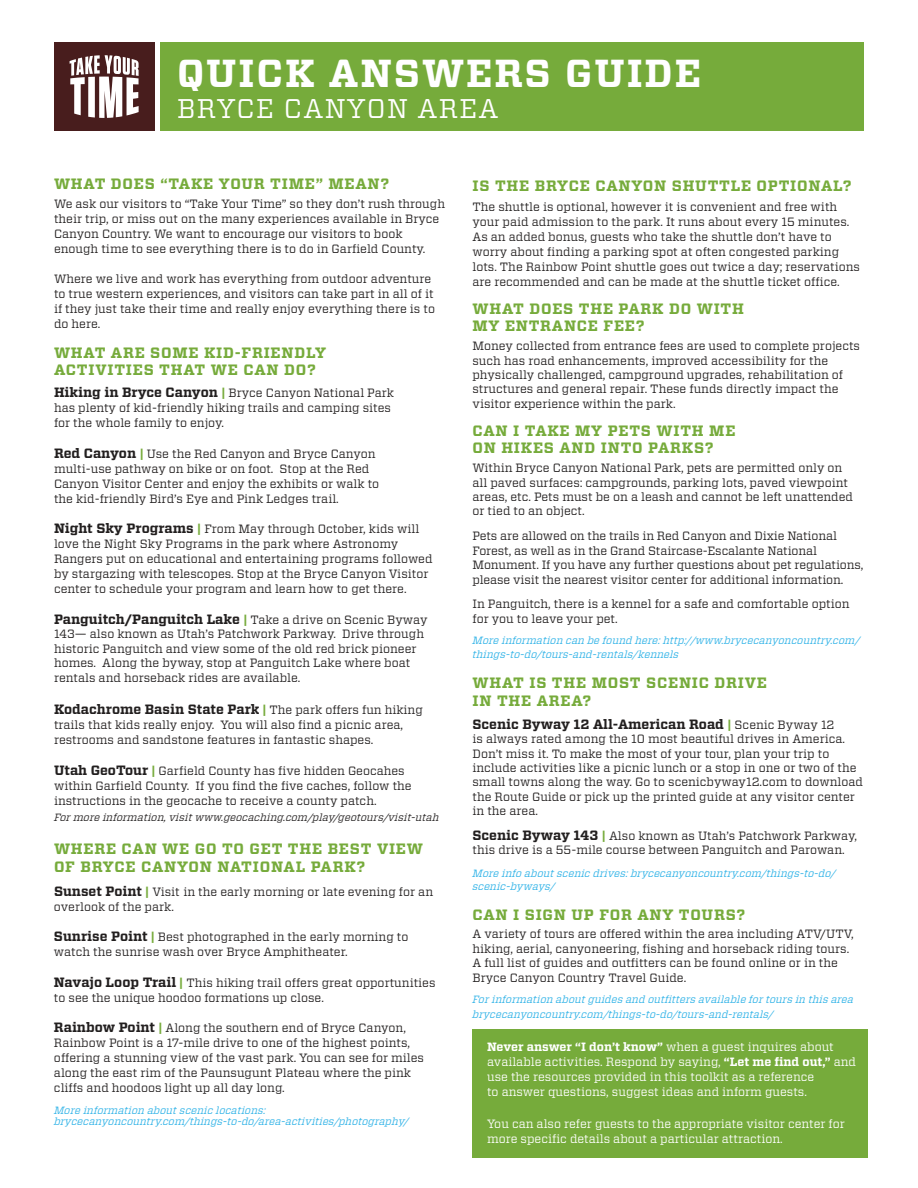
<style>
.page{position:relative;width:918px;height:1188px;background:#fff}
.page>*{position:absolute;margin:0;border:0;box-sizing:border-box;transform-origin:0 0}
.t1{font:700 39px "Vitesse";letter-spacing:.05em;color:#fff}
.t2{font:27px "Vitesse";letter-spacing:.05em;color:#fff}
.t3{font:700 15px/16.5px "Vitesse";letter-spacing:.05em;color:#76ab3b}
.t4{font:700 13.5px "Vitesse";color:#221f1f}
.t5{font:12px/15px "Vitesse";color:#221f1f}
.t6{font:12px/15px "Vitesse";color:#fff}
.t7{font:italic 10.5px/14.4px "Vitesse";color:#2eb2e7}
.t8{font:italic 10.5px "Vitesse";color:#221f1f}
.s1{font-weight:700;font-size:13.5px}
.s2{font-weight:700;color:#76ab3b}
.s3{font-size:12px;color:#76ab3b}
.s4{font-weight:400;font-size:12px}
.s5{font-weight:700}
</style>
<div class="page">
<div style="left:473px;top:1029px;width:395px;height:129px;background:#76ab3b"></div>
<div style="left:161px;top:42px;width:703px;height:89px;background:#76ab3b"></div>
<div style="left:54px;top:42px;width:100px;height:89px;background:#481d1d"></div>
<svg style="left:70px;top:55px;width:69px;height:63px"></svg>
<h1 class="t1" style="left:177px;top:55px;width:526px">QUICK ANSWERS GUIDE</h1>
<h2 class="t2" style="left:177px;top:96px;width:323px">BRYCE CANYON AREA</h2>
<p class="t3" style="left:54px;top:176px;width:337px">WHAT DOES “TAKE YOUR TIME” MEAN?</p>
<p class="t5" style="left:54px;top:197px;width:393px">We ask our visitors to “Take Your Time” so they don’t rush through their trip, or miss out on the many experiences available in Bryce Canyon Country. We want to encourage our visitors to book enough time to see everything there is to do in Garfield County.</p>
<p class="t5" style="left:54px;top:272px;width:383px">Where we live and work has everything from outdoor adventure to true western experiences, and visitors can take part in all of it if they just take their time and really enjoy everything there is to do here.</p>
<p class="t3" style="left:54px;top:345px;width:274px">WHAT ARE SOME KID-FRIENDLY<br>ACTIVITIES THAT WE CAN DO?</p>
<p class="t5" style="left:54px;top:386px;width:342px"><span class="s1">Hiking in Bryce Canyon</span> <span class="s2">|</span> Bryce Canyon National Park has plenty of kid-friendly hiking trails and camping sites for the whole family to enjoy.</p>
<p class="t5" style="left:54px;top:447px;width:327px"><span class="s1">Red Canyon</span> <span class="s2">|</span> Use the Red Canyon and Bryce Canyon multi-use pathway on bike or on foot. Stop at the Red Canyon Visitor Center and enjoy the exhibits or walk to the kid-friendly Bird’s Eye and Pink Ledges trail.</p>
<p class="t5" style="left:54px;top:522px;width:380px"><span class="s1">Night Sky Programs</span> <span class="s2">|</span> From May through October, kids will love the Night Sky Programs in the park where Astronomy Rangers put on educational and entertaining programs followed by stargazing with telescopes. Stop at the Bryce Canyon Visitor center to schedule your program and learn how to get there.</p>
<p class="t4" style="left:54px;top:613px;width:375px">Panguitch/Panguitch Lake <span class="s3">|</span> <span class="s4">Take a drive on Scenic Byway</span></p>
<p class="t5" style="left:54px;top:628px;width:372px;line-height:14.4px">143— also known as Utah’s Patchwork Parkway. Drive through historic Panguitch and view some of the old red brick pioneer homes. Along the byway, stop at Panguitch Lake where boat rentals and horseback rides are available.</p>
<p class="t4" style="left:54px;top:703px;width:370px">Kodachrome Basin State Park <span class="s3">|</span> <span class="s4">The park offers fun hiking</span></p>
<p class="t5" style="left:54px;top:718px;width:351px">trails that kids really enjoy. You will also find a picnic area, restrooms and sandstone features in fantastic shapes.</p>
<p class="t5" style="left:54px;top:763px;width:359px"><span class="s1">Utah GeoTour</span> <span class="s2">|</span> Garfield County has five hidden Geocahes within Garfield County. If you find the five caches, follow the instructions in the geocache to receive a county patch.</p>
<p class="t8" style="left:54px;top:813px;width:387px">For more information, visit www.geocaching.com/play/geotours/visit-utah</p>
<p class="t3" style="left:54px;top:840px;width:371px;line-height:18px">WHERE CAN WE GO TO GET THE BEST VIEW<br>OF BRYCE CANYON NATIONAL PARK?</p>
<p class="t5" style="left:54px;top:884px;width:381px"><span class="s1">Sunset Point</span> <span class="s2">|</span> Visit in the early morning or late evening for an overlook of the park.</p>
<p class="t5" style="left:54px;top:930px;width:356px"><span class="s1">Sunrise Point</span> <span class="s2">|</span> Best photographed in the early morning to watch the sunrise wash over Bryce Amphitheater.</p>
<p class="t5" style="left:54px;top:976px;width:383px"><span class="s1">Navajo Loop Trail</span> <span class="s2">|</span> This hiking trail offers great opportunities to see the unique hoodoo formations up close.</p>
<p class="t5" style="left:54px;top:1021px;width:372px"><span class="s1">Rainbow Point</span> <span class="s2">|</span> Along the southern end of Bryce Canyon, Rainbow Point is a 17-mile drive to one of the highest points, offering a stunning view of the vast park. You can see for miles along the east rim of the Paunsugunt Plateau where the pink cliffs and hoodoos light up all day long.</p>
<p class="t7" style="left:54px;top:1106px;width:357px;line-height:10.5px">More information about scenic locations: brycecanyoncountry.com/things-to-do/area-activities/photography/</p>
<p class="t3" style="left:472px;top:178px;width:381px">IS THE BRYCE CANYON SHUTTLE OPTIONAL?</p>
<p class="t5" style="left:472px;top:200px;width:389px">The shuttle is optional, however it is convenient and free with your paid admission to the park. It runs about every 15 minutes.<br>As an added bonus, guests who take the shuttle don’t have to worry about finding a parking spot at often congested parking lots. The Rainbow Point shuttle goes out twice a day; reservations are recommended and can be made at the shuttle ticket office.</p>
<p class="t3" style="left:472px;top:301px;width:273px">WHAT DOES THE PARK DO WITH<br>MY ENTRANCE FEE?</p>
<p class="t5" style="left:472px;top:339px;width:389px;line-height:14.4px">Money collected from entrance fees are used to complete projects such has road enhancements, improved accessibility for the physically challenged, campground upgrades, rehabilitation of structures and general repair. These funds directly impact the visitor experience within the park.</p>
<p class="t3" style="left:472px;top:423px;width:264px">CAN I TAKE MY PETS WITH ME<br>ON HIKES AND INTO PARKS?</p>
<p class="t5" style="left:472px;top:461px;width:382px;line-height:14.4px">Within Bryce Canyon National Park, pets are permitted only on all paved surfaces: campgrounds, parking lots, paved viewpoint areas, etc. Pets must be on a leash and cannot be left unattended or tied to an object.</p>
<p class="t5" style="left:472px;top:529px;width:392px;line-height:14.4px">Pets are allowed on the trails in Red Canyon and Dixie National Forest, as well as in the Grand Staircase-Escalante National Monument. If you have any further questions about pet regulations, please visit the nearest visitor center for additional information.</p>
<p class="t5" style="left:472px;top:598px;width:378px;line-height:14.4px">In Panguitch, there is a kennel for a safe and comfortable option for you to leave your pet.</p>
<p class="t7" style="left:472px;top:633px;width:389px">More information can be found here: http://www.brycecanyoncountry.com/ things-to-do/tours-and-rentals/kennels</p>
<p class="t3" style="left:472px;top:675px;width:296px;line-height:18px">WHAT IS THE MOST SCENIC DRIVE<br>IN THE AREA?</p>
<p class="t4" style="left:472px;top:718px;width:364px">Scenic Byway 12 All-American Road <span class="s3">|</span> <span class="s4">Scenic Byway 12</span></p>
<p class="t5" style="left:472px;top:732px;width:392px;line-height:14.4px">is always rated among the 10 most beautiful drives in America.<br>Don’t miss it. To make the most of your tour, plan your trip to include activities like a picnic lunch or a stop in one or two of the small towns along the way. Go to scenicbyway12.com to download the Route Guide or pick up the printed guide at any visitor center in the area.</p>
<p class="t5" style="left:472px;top:829px;width:386px;line-height:14.4px"><span class="s1">Scenic Byway 143</span> <span class="s2">|</span> Also known as Utah’s Patchwork Parkway, this drive is a 55-mile course between Panguitch and Parowan.</p>
<p class="t7" style="left:472px;top:867px;width:365px;line-height:13.5px">More info about scenic drives: brycecanyoncountry.com/things-to-do/ scenic-byways/</p>
<p class="t3" style="left:472px;top:908px;width:274px">CAN I SIGN UP FOR ANY TOURS?</p>
<p class="t5" style="left:472px;top:928px;width:383px;line-height:14.5px">A variety of tours are offered within the area including ATV/UTV, hiking, aerial, canyoneering, fishing and horseback riding tours.<br>A full list of guides and outfitters can be found online or in the Bryce Canyon Country Travel Guide.</p>
<p class="t7" style="left:472px;top:993px;width:383px">For information about guides and outfitters available for tours in this area brycecanyoncountry.com/things-to-do/tours-and-rentals/</p>
<p class="t6" style="left:487px;top:1040px;width:370px"><span class="s5">Never answer “I don’t know”</span> when a guest inquires about available activities. Respond by saying, <span class="s5">“Let me find out,”</span> and use the resources provided in this toolkit as a reference<br>to answer questions, suggest ideas and inform guests.</p>
<p class="t6" style="left:487px;top:1117px;width:359px">You can also refer guests to the appropriate visitor center for more specific details about a particular attraction.</p>
</div>
